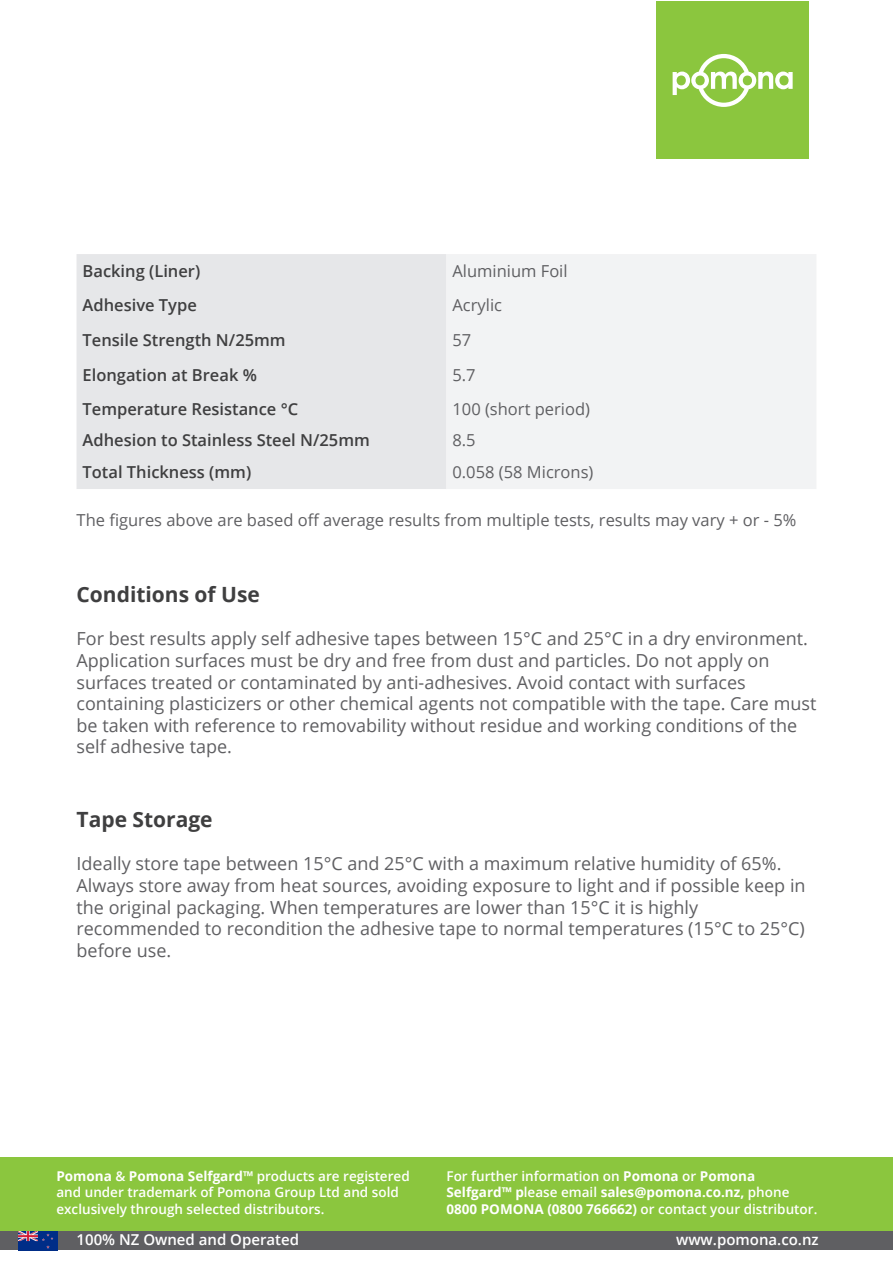
<style>
.page{position:relative;width:893px;height:1263px;background:#fff}
.page>*{position:absolute;margin:0;border:0;box-sizing:border-box;transform-origin:0 0}
.t1{font:700 21px "Open Sans";color:#3f3f40}
.t2{font:18px/21.6px "Open Sans";color:#5f5f62}
.t3{font:16.5px "Open Sans";color:#5f5f62}
.t4{font:600 16.5px "Open Sans";color:#3f3f40}
.t5{font:600 15px "Open Sans";color:#fff}
.t6{font:600 13.5px/16.2px "Open Sans";color:#fff}
.t7{font:700 13.5px "Open Sans";color:#fff}
.s1{font-weight:700}
.s2{font-weight:600}
</style>
<div class="page">
<div style="left:0;top:1158px;width:893px;height:74px;background:#8bc63e"></div>
<div style="left:656px;top:2px;width:153px;height:157px;background:#8bc63e"></div>
<svg style="left:673px;top:54px;width:120px;height:53px"></svg>
<div style="left:77px;top:254px;width:369px;height:235px;background:#e6e7e9"></div>
<div style="left:446px;top:254px;width:370px;height:235px;background:#f2f3f4"></div>
<div style="left:0;top:1232px;width:893px;height:18px;background:#5f5f62"></div>
<img style="left:18px;top:1232px;width:39px;height:18px">
<p class="t4" style="left:83px;top:260px;width:119px">Backing (Liner)</p>
<p class="t3" style="left:452px;top:260px;width:117px">Aluminium Foil</p>
<p class="t4" style="left:83px;top:294px;width:116px">Adhesive Type</p>
<p class="t3" style="left:452px;top:294px;width:51px">Acrylic</p>
<p class="t4" style="left:83px;top:329px;width:205px">Tensile Strength N/25mm</p>
<p class="t3" style="left:452px;top:329px;width:20px">57</p>
<p class="t4" style="left:83px;top:363px;width:176px">Elongation at Break %</p>
<p class="t3" style="left:452px;top:363px;width:25px">5.7</p>
<p class="t4" style="left:83px;top:397px;width:217px">Temperature Resistance °C</p>
<p class="t3" style="left:452px;top:397px;width:139px">100 (short period)</p>
<p class="t4" style="left:83px;top:429px;width:289px">Adhesion to Stainless Steel N/25mm</p>
<p class="t3" style="left:452px;top:429px;width:25px">8.5</p>
<p class="t4" style="left:83px;top:461px;width:170px">Total Thickness (mm)</p>
<p class="t3" style="left:452px;top:461px;width:142px">0.058 (58 Microns)</p>
<p class="t3" style="left:77px;top:508px;width:721px">The figures above are based off average results from multiple tests, results may vary + or - 5%</p>
<p class="t1" style="left:77px;top:580px;width:185px">Conditions of Use</p>
<p class="t2" style="left:77px;top:628px;width:733px">For best results apply self adhesive tapes between 15°C and 25°C in a dry environment.</p>
<p class="t2" style="left:77px;top:649px;width:694px">Application surfaces must be dry and free from dust and particles. Do not apply on</p>
<p class="t2" style="left:77px;top:671px;width:671px">surfaces treated or contaminated by anti-adhesives. Avoid contact with surfaces</p>
<p class="t2" style="left:77px;top:692px;width:741px">containing plasticizers or other chemical agents not compatible with the tape. Care must be taken with reference to removability without residue and working conditions of the self adhesive tape.</p>
<p class="t1" style="left:77px;top:805px;width:138px">Tape Storage</p>
<p class="t2" style="left:77px;top:853px;width:706px">Ideally store tape between 15°C and 25°C with a maximum relative humidity of 65%.</p>
<p class="t2" style="left:77px;top:874px;width:731px">Always store away from heat sources, avoiding exposure to light and if possible keep in the original packaging. When temperatures are lower than 15°C it is highly</p>
<p class="t2" style="left:77px;top:917px;width:730px">recommended to recondition the adhesive tape to normal temperatures (15°C to 25°C) before use.</p>
<p class="t6" style="left:56px;top:1168px;width:355px"><span class="s1">Pomona</span> &amp; <span class="s1">Pomona Selfgard™</span> products are registered and under trademark of Pomona Group Ltd and sold exclusively through selected distributors.</p>
<p class="t6" style="left:446px;top:1168px;width:310px">For further information on <span class="s1">Pomona</span> or <span class="s1">Pomona</span></p>
<p class="t7" style="left:446px;top:1183px;width:344px">Selfgard™ p<span class="s2">lease email</span> sales@pomona.co.nz, <span class="s2">phone</span></p>
<p class="t6" style="left:446px;top:1200px;width:372px"><span class="s1">0800 POMONA (0800 766662)</span> or contact your distributor.</p>
<p class="t5" style="left:77px;top:1229px;width:224px">100% NZ Owned and Operated</p>
<p class="t5" style="left:676px;top:1229px;width:144px">www.pomona.co.nz</p>
</div>
